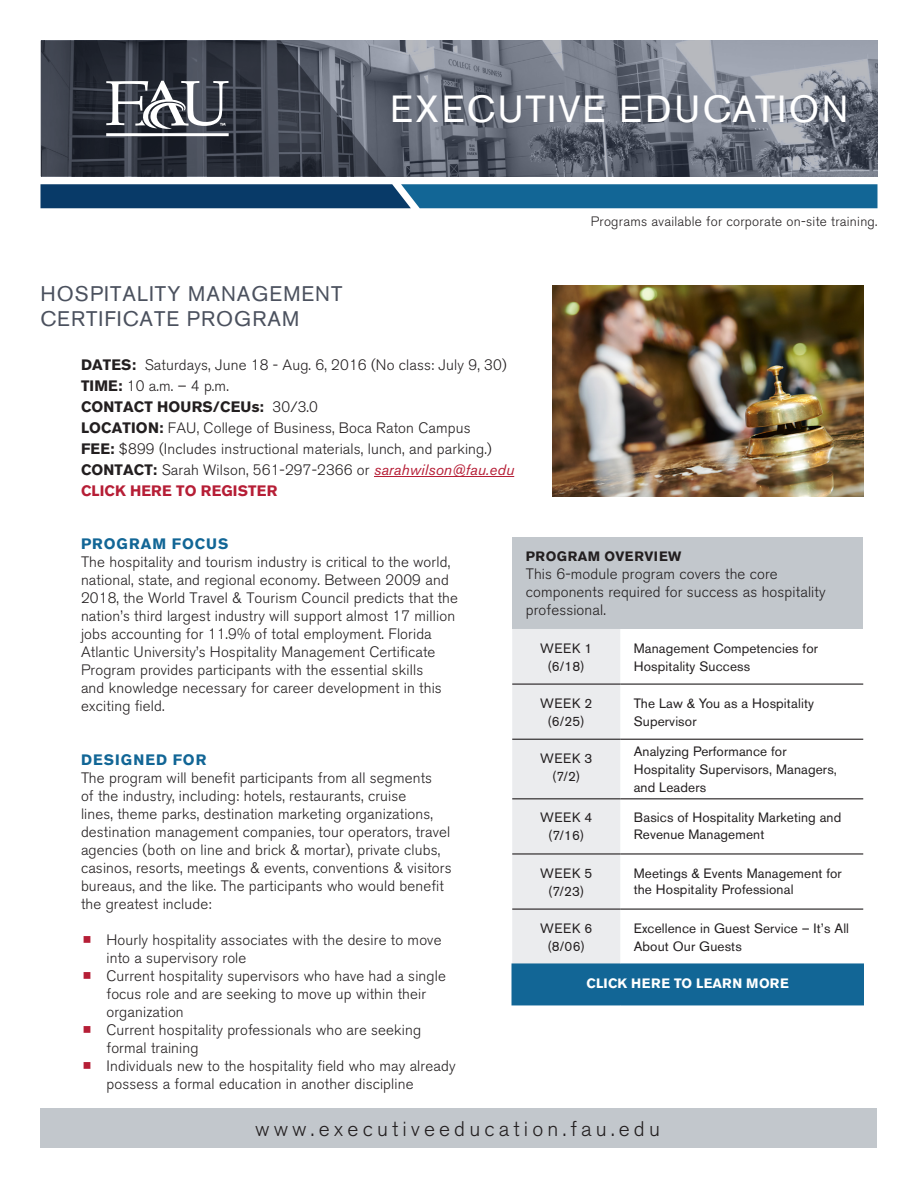
<style>
.page{position:relative;width:918px;height:1188px;background:#fff}
.page>*{position:absolute;margin:0;border:0;box-sizing:border-box;transform-origin:0 0}
.t1{font:37.5px "Akzidenz Grotesk BE";letter-spacing:.07em;color:#fff}
.t2{font:21px "Akzidenz Grotesk BE";letter-spacing:.05em;color:#4b515e}
.t3{font:300 21px "Akzidenz Grotesk BE";letter-spacing:.2em;color:#231f20}
.t4{font:300 15px/18px "Akzidenz Grotesk BE";letter-spacing:.01em;color:#231f20}
.t5{font:700 15px "Akzidenz Grotesk BE";letter-spacing:.01em;color:#231f20}
.t6{font:700 15px "Akzidenz Grotesk BE";letter-spacing:.065em;color:#126696}
.t7{font:700 15px "Akzidenz Grotesk BE";letter-spacing:.01em;color:#b61e36}
.t8{font:13.5px/18px "Akzidenz Grotesk BE";letter-spacing:.01em;color:#231f20}
.t9{font:300 13.5px "Akzidenz Grotesk BE";letter-spacing:.02em;color:#231f20}
.t10{font:700 13.5px "Akzidenz Grotesk BE";letter-spacing:.01em;color:#fff}
.t11{font:700 13.5px "Akzidenz Grotesk BE";letter-spacing:.03em;color:#231f20}
.s1{font-weight:700}
.s2{font-weight:300}
.s3{font-weight:400;font-style:italic;color:#b61e36}
</style>
<div class="page">
<img style="left:41px;top:40px;width:837px;height:137px">
<svg style="left:40px;top:184px;width:837px;height:24px;background:#125684"></svg>
<svg style="left:40px;top:40px;width:346px;height:136px;background:#3e434e"></svg>
<div style="left:40px;top:1108px;width:838px;height:40px;background:#c2c7cc"></div>
<svg style="left:106px;top:81px;width:123px;height:49px"></svg>
<hr style="left:106px;top:133px;width:123px;height:3px;background:#fff">
<hr style="left:374px;top:476px;width:140px;height:1px;background:#b61e36">
<img style="left:553px;top:286px;width:311px;height:211px">
<div style="left:512px;top:538px;width:351px;height:91px;background:#c2c7cc"></div>
<div style="left:512px;top:629px;width:108px;height:334px;background:#ebecee"></div>
<div style="left:512px;top:964px;width:351px;height:41px;background:#126696"></div>
<hr style="left:512px;top:963px;width:108px;height:2px;background:#126696">
<hr style="left:620px;top:963px;width:244px;height:2px;background:#126696">
<hr style="left:862px;top:965px;width:2px;height:39px;background:#126696">
<hr style="left:620px;top:1004px;width:244px;height:1px;background:#126696">
<hr style="left:512px;top:684px;width:108px;height:1px;background:#231f20">
<hr style="left:512px;top:739px;width:108px;height:1px;background:#231f20">
<hr style="left:620px;top:684px;width:243px;height:1px;background:#231f20">
<hr style="left:620px;top:739px;width:243px;height:1px;background:#231f20">
<hr style="left:512px;top:798px;width:108px;height:1px;background:#231f20">
<hr style="left:512px;top:853px;width:108px;height:2px;background:#231f20">
<hr style="left:620px;top:798px;width:243px;height:1px;background:#231f20">
<hr style="left:620px;top:853px;width:243px;height:2px;background:#231f20">
<hr style="left:512px;top:909px;width:108px;height:1px;background:#231f20">
<hr style="left:620px;top:909px;width:243px;height:1px;background:#231f20">
<h1 class="t1" style="left:390px;top:87px;width:460px">EXECUTIVE EDUCATION</h1>
<p class="t9" style="left:591px;top:214px;width:288px">Programs available for corporate on-site training.</p>
<p class="t2" style="left:40px;top:281px;width:304px">HOSPITALITY MANAGEMENT</p>
<p class="t2" style="left:40px;top:306px;width:260px">CERTIFICATE PROGRAM</p>
<p class="t4" style="left:81px;top:356px;width:427px"><span class="s1">DATES:</span> Saturdays, June 18 - Aug. 6, 2016 (No class: July 9, 30)</p>
<p class="t4" style="left:81px;top:377px;width:149px"><span class="s1">TIME:</span> 10 a.m. – 4 p.m.</p>
<p class="t5" style="left:81px;top:398px;width:239px">CONTACT HOURS/CEUs: <span class="s2">30/3.0</span></p>
<p class="t4" style="left:81px;top:419px;width:391px"><span class="s1">LOCATION:</span> FAU, College of Business, Boca Raton Campus</p>
<p class="t4" style="left:81px;top:440px;width:412px"><span class="s1">FEE:</span> $899 (Includes instructional materials, lunch, and parking.)</p>
<p class="t4" style="left:81px;top:461px;width:435px"><span class="s1">CONTACT:</span> Sarah Wilson, 561-297-2366 or <span class="s3">sarahwilson@fau.edu</span></p>
<p class="t7" style="left:81px;top:482px;width:198px">CLICK HERE TO REGISTER</p>
<p class="t6" style="left:81px;top:535px;width:149px">PROGRAM FOCUS</p>
<p class="t4" style="left:81px;top:553px;width:379px">The hospitality and tourism industry is critical to the world, national, state, and regional economy. Between 2009 and 2018, the World Travel &amp; Tourism Council predicts that the nation’s third largest industry will support almost 17 million jobs accounting for 11.9% of total employment. Florida Atlantic University’s Hospitality Management Certificate Program provides participants with the essential skills<br>and knowledge necessary for career development in this exciting field.</p>
<p class="t6" style="left:81px;top:751px;width:127px">DESIGNED FOR</p>
<p class="t4" style="left:81px;top:769px;width:372px">The program will benefit participants from all segments<br>of the industry, including: hotels, restaurants, cruise<br>lines, theme parks, destination marketing organizations, destination management companies, tour operators, travel agencies (both on line and brick &amp; mortar), private clubs, casinos, resorts, meetings &amp; events, conventions &amp; visitors bureaus, and the like. The participants who would benefit the greatest include:</p>
<p class="t4" style="left:106px;top:931px;width:337px">Hourly hospitality associates with the desire to move into a supervisory role</p>
<p class="t4" style="left:106px;top:967px;width:341px">Current hospitality supervisors who have had a single focus role and are seeking to move up within their organization</p>
<p class="t4" style="left:106px;top:1021px;width:316px">Current hospitality professionals who are seeking formal training</p>
<p class="t4" style="left:106px;top:1057px;width:351px">Individuals new to the hospitality field who may already possess a formal education in another discipline</p>
<p class="t11" style="left:526px;top:549px;width:157px">PROGRAM OVERVIEW</p>
<p class="t4" style="left:526px;top:566px;width:301px">This 6-module program covers the core components required for success as hospitality professional.</p>
<p class="t8" style="left:540px;top:639px;width:54px;text-align:center">WEEK 1 (6/18)</p>
<p class="t8" style="left:634px;top:639px;width:186px">Management Competencies for<br>Hospitality Success</p>
<p class="t8" style="left:540px;top:694px;width:54px;text-align:center">WEEK 2 (6/25)</p>
<p class="t8" style="left:634px;top:694px;width:182px">The Law &amp; You as a Hospitality<br>Supervisor</p>
<p class="t8" style="left:540px;top:749px;width:54px;text-align:center">WEEK 3 (7/2)</p>
<p class="t8" style="left:634px;top:742px;width:205px">Analyzing Performance for<br>Hospitality Supervisors, Managers, and Leaders</p>
<p class="t8" style="left:540px;top:809px;width:54px;text-align:center">WEEK 4 (7/16)</p>
<p class="t8" style="left:634px;top:810px;width:209px;line-height:16.2px">Basics of Hospitality Marketing and<br>Revenue Management</p>
<p class="t8" style="left:540px;top:864px;width:54px">WEEK 5</p>
<p class="t8" style="left:548px;top:882px;width:38px">(7/23)</p>
<p class="t8" style="left:634px;top:865px;width:210px;line-height:16.2px">Meetings &amp; Events Management for the Hospitality Professional</p>
<p class="t8" style="left:540px;top:919px;width:54px;text-align:center">WEEK 6 (8/06)</p>
<p class="t8" style="left:634px;top:919px;width:217px">Excellence in Guest Service – It’s All<br>About Our Guests</p>
<p class="t10" style="left:587px;top:975px;width:204px">CLICK HERE TO LEARN MORE</p>
<p class="t3" style="left:255px;top:1117px;width:406px">www.executiveeducation.fau.edu</p>
</div>
